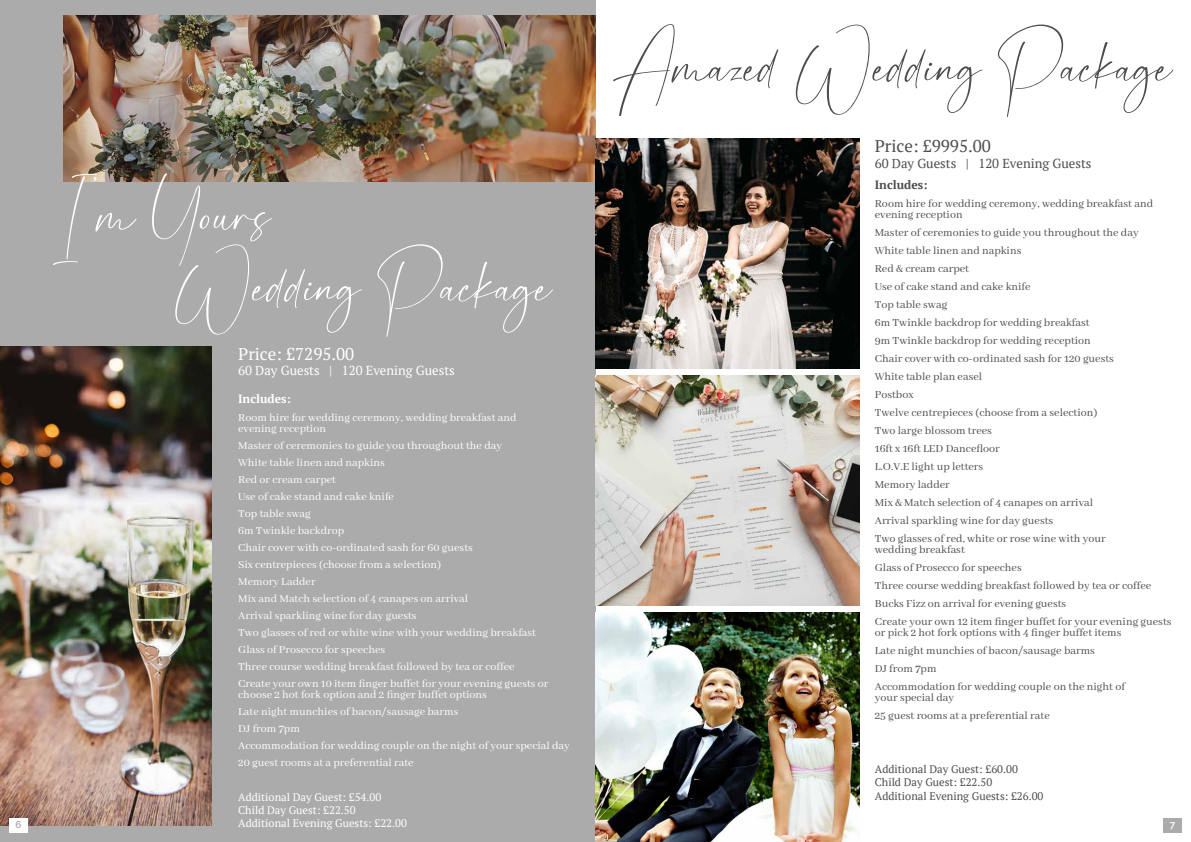
<style>
.page{position:relative;width:1191px;height:842px;background:#fff}
.page>*{position:absolute;margin:0;border:0;box-sizing:border-box;transform-origin:0 0}
.t1{font:65px "Gamaleon";color:#fff}
.t2{font:65px "Gamaleon";color:#4c4d4f}
.t3{font:17px "PT Serif";color:#fff}
.t4{font:17px "PT Serif";color:#4c4d4f}
.t5{font:13px "PT Serif";color:#fff}
.t6{font:13px "PT Serif";color:#4c4d4f}
.t7{font:12px/18px "Abhaya Libre";color:#4c4d4f}
.t8{font:12px/17px "Abhaya Libre";color:#fff}
.t9{font:700 12px "PT Serif";color:#fff}
.t10{font:700 12px "PT Serif";color:#4c4d4f}
.t11{font:11px/13.2px "PT Serif";color:#fff}
.t12{font:11px/13.2px "PT Serif";color:#4c4d4f}
.t13{font:600 10px "Raleway";color:#acabac}
.t14{font:600 10px "Raleway";color:#fff}
</style>
<div class="page">
<div style="left:1163px;top:818px;width:19px;height:15px;background:#acabac"></div>
<div style="left:0;top:0;width:595px;height:842px;background:#acabac"></div>
<img style="left:0;top:347px;width:211px;height:479px">
<div style="left:9px;top:818px;width:19px;height:15px;background:#fff"></div>
<img style="left:64px;top:16px;width:531px;height:165px">
<img style="left:595px;top:139px;width:264px;height:230px">
<img style="left:595px;top:376px;width:264px;height:229px">
<img style="left:595px;top:612px;width:264px;height:230px">
<h1 class="t2" style="left:613px;top:16px;width:561px">Amazed Wedding Package</h1>
<h2 class="t4" style="left:874px;top:135px;width:118px">Price: £9995.00</h2>
<p class="t6" style="left:874px;top:155px;width:218px">60 Day Guests | 120 Evening Guests</p>
<p class="t10" style="left:874px;top:177px;width:54px">Includes:</p>
<p class="t7" style="left:874px;top:199px;width:280px;line-height:11px">Room hire for wedding ceremony, wedding breakfast and evening reception</p>
<p class="t7" style="left:874px;top:224px;width:265px">Master of ceremonies to guide you throughout the day<br>White table linen and napkins<br>Red &amp; cream carpet<br>Use of cake stand and cake knife<br>Top table swag<br>6m Twinkle backdrop for wedding breakfast<br>9m Twinkle backdrop for wedding reception<br>Chair cover with co-ordinated sash for 120 guests<br>White table plan easel<br>Postbox<br>Twelve centrepieces (choose from a selection)<br>Two large blossom trees<br>16ft x 16ft LED Dancefloor<br>L.O.V.E light up letters<br>Memory ladder<br>Mix &amp; Match selection of 4 canapes on arrival<br>Arrival sparkling wine for day guests<br>Two glasses of red, white or rose wine with your</p>
<p class="t7" style="left:874px;top:541px;width:298px">wedding breakfast<br>Glass of Prosecco for speeches<br>Three course wedding breakfast followed by tea or coffee Bucks Fizz on arrival for evening guests<br>Create your own 12 item finger buffet for your evening guests</p>
<p class="t7" style="left:874px;top:624px;width:252px">or pick 2 hot fork options with 4 finger buffet items Late night munchies of bacon/sausage barms<br>DJ from 7pm<br>Accommodation for wedding couple on the night of</p>
<p class="t7" style="left:874px;top:689px;width:176px">your special day<br>25 guest rooms at a preferential rate</p>
<h1 class="t1" style="left:53px;top:164px;width:220px">I ’m Yours</h1>
<h1 class="t1" style="left:175px;top:235px;width:379px">Wedding Package</h1>
<h2 class="t3" style="left:238px;top:343px;width:118px">Price: £7295.00</h2>
<p class="t5" style="left:238px;top:362px;width:218px">60 Day Guests | 120 Evening Guests</p>
<p class="t9" style="left:238px;top:391px;width:54px">Includes:</p>
<p class="t8" style="left:238px;top:413px;width:280px;line-height:11px">Room hire for wedding ceremony, wedding breakfast and evening reception</p>
<p class="t8" style="left:238px;top:438px;width:312px">Master of ceremonies to guide you throughout the day<br>White table linen and napkins<br>Red or cream carpet<br>Use of cake stand and cake knife<br>Top table swag<br>6m Twinkle backdrop<br>Chair cover with co-ordinated sash for 60 guests<br>Six centrepieces (choose from a selection)<br>Memory Ladder<br>Mix and Match selection of 4 canapes on arrival<br>Arrival sparkling wine for day guests<br>Two glasses of red or white wine with your wedding breakfast Glass of Prosecco for speeches<br>Three course wedding breakfast followed by tea or coffee Create your own 10 item finger buffet for your evening guests or</p>
<p class="t8" style="left:238px;top:687px;width:333px">choose 2 hot fork option and 2 finger buffet options<br>Late night munchies of bacon/sausage barms<br>DJ from 7pm<br>Accommodation for wedding couple on the night of your special day 20 guest rooms at a preferential rate</p>
<p class="t12" style="left:874px;top:762px;width:170px">Additional Day Guest: £60.00<br>Child Day Guest: £22.50<br>Additional Evening Guests: £26.00</p>
<p class="t11" style="left:238px;top:790px;width:170px">Additional Day Guest: £54.00<br>Child Day Guest: £22.50<br>Additional Evening Guests: £22.00</p>
<p class="t13" style="left:15px;top:819px;width:8px">6</p>
<p class="t14" style="left:1169px;top:819px;width:7px">7</p>
</div>
